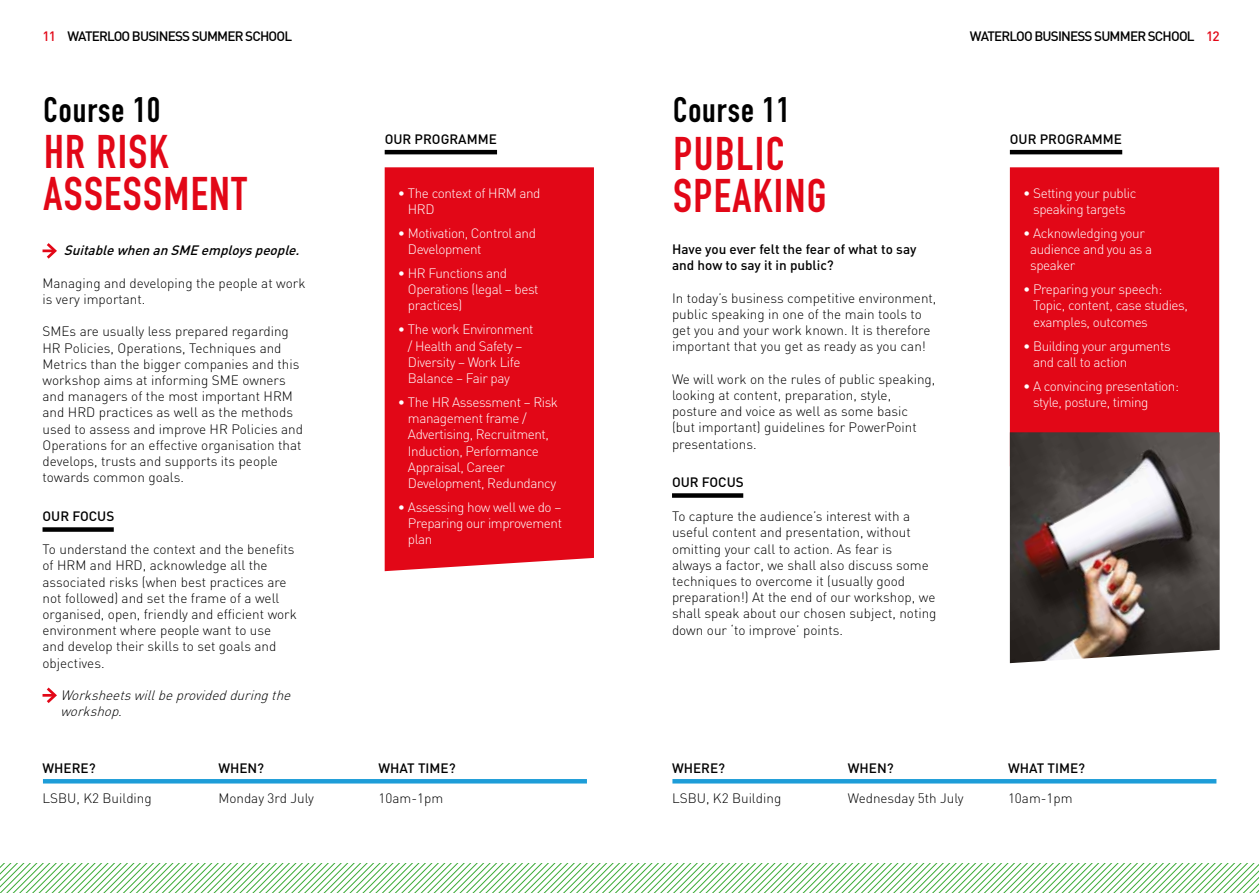
<style>
.page{position:relative;width:1259px;height:893px;background:#fff}
.page>*{position:absolute;margin:0;border:0;box-sizing:border-box;transform-origin:0 0}
.t1{font:46.5px/42px "DIN Engschrift";letter-spacing:.03em;color:#e20717}
.t2{font:34.95px "DIN Engschrift";letter-spacing:.03em;color:#000}
.t3{font:300 13.5px/16.2px "DIN";color:#000}
.t4{font:300 13.5px/16.2px "DIN";letter-spacing:-.03em;color:#fff}
.t5{font:500 13.5px/16.2px "DIN";color:#000}
.t6{font:500 13.5px "DIN";letter-spacing:-.06em;color:#000}
.t7{font:italic 300 13.5px/16.2px "DIN";color:#000}
.t8{font:italic 500 13.5px "DIN";color:#000}
.s1{color:#e20717}
</style>
<div class="page">
<div style="left:1010px;top:167px;width:209px;height:265px;background:#e20717"></div>
<hr style="left:1010px;top:150px;width:112px;height:4px;background:#000">
<svg style="left:43px;top:243px;width:14px;height:16px"></svg>
<svg style="left:43px;top:687px;width:14px;height:16px"></svg>
<div style="left:43px;top:527px;width:71px;height:5px;background:#000"></div>
<div style="left:672px;top:493px;width:71px;height:5px;background:#000"></div>
<div style="left:385px;top:167px;width:209px;height:404px;background:#e20717"></div>
<hr style="left:385px;top:150px;width:112px;height:4px;background:#000">
<hr style="left:43px;top:779px;width:544px;height:4px;background:#1d9dd8">
<hr style="left:672px;top:779px;width:544px;height:4px;background:#1d9dd8">
<svg style="left:0;top:863px;width:1259px;height:30px"></svg>
<img style="left:1010px;top:432px;width:209px;height:231px">
<p class="t6" style="left:43px;top:28px;width:251px"><span class="s1">11</span> WATERLOO BUSINESS SUMMER SCHOOL</p>
<p class="t6" style="left:970px;top:28px;width:251px">WATERLOO BUSINESS SUMMER SCHOOL <span class="s1">12</span></p>
<h2 class="t2" style="left:44px;top:89px;width:118px">Course 10</h2>
<h2 class="t2" style="left:673px;top:89px;width:118px">Course 11</h2>
<h1 class="t1" style="left:43px;top:131px;width:205px">HR RISK<br>ASSESSMENT</h1>
<p class="t8" style="left:64px;top:242px;width:241px">SuitablewhenanSME employspeople.</p>
<p class="t3" style="left:43px;top:275px;width:264px">Managing and developing the people at work is very important.</p>
<p class="t3" style="left:43px;top:323px;width:262px">SMEs are usually less prepared regarding HR Policies, Operations, Techniques and Metrics than the bigger companies and this workshop aims at informing SME owners and managers of the most important HRM and HRD practices as well as the methods used to assess and improve HR Policies and Operations for an effective organisation that develops, trusts and supports its people towards common goals.</p>
<p class="t5" style="left:43px;top:507px;width:73px">OUR FOCUS</p>
<p class="t3" style="left:43px;top:541px;width:256px">To understand the context and the benefits of HRM and HRD, acknowledge all the associated risks (when best practices are not followed) and set the frame of a well organised, open, friendly and efficient work environment where people want to use<br>and develop their skills to set goals and objectives.</p>
<p class="t7" style="left:60px;top:687px;width:236px">Worksheetswillbeprovidedduringthe workshop.</p>
<p class="t5" style="left:385px;top:130px;width:114px">OUR PROGRAMME</p>
<p class="t4" style="left:408px;top:185px;width:134px;text-indent:-10px">• The context of HRM and<br>HRD</p>
<p class="t4" style="left:408px;top:225px;width:130px;text-indent:-10px">• Motivation, Control and<br>Development</p>
<p class="t4" style="left:408px;top:265px;width:132px;text-indent:-10px">• HR Functions and<br>Operations (legal – best practices)</p>
<p class="t4" style="left:408px;top:321px;width:127px;text-indent:-10px">• The work Environment / Health and Safety –<br>Diversity – Work Life<br>Balance – Fair pay</p>
<p class="t4" style="left:408px;top:394px;width:152px;text-indent:-10px">• The HR Assessment – Risk management frame /<br>Advertising, Recruitment,<br>Induction, Performance<br>Appraisal, Career<br>Development, Redundancy</p>
<p class="t4" style="left:408px;top:499px;width:156px;text-align:justify;text-indent:-10px">• Assessing how well we do – Preparing our improvement plan</p>
<h1 class="t1" style="left:673px;top:133px;width:155px">PUBLIC<br>SPEAKING</h1>
<p class="t5" style="left:672px;top:241px;width:246px">Have you ever felt the fear of what to say and how to say it in public?</p>
<p class="t3" style="left:672px;top:290px;width:266px">In today’s business competitive environment, public speaking in one of the main tools to get you and your work known. It is therefore important that you get as ready as you can!</p>
<p class="t3" style="left:672px;top:371px;width:265px">We will work on the rules of public speaking, looking at content, preparation, style, posture and voice as well as some basic<br>(but important) guidelines for PowerPoint presentations.</p>
<p class="t5" style="left:672px;top:473px;width:73px">OUR FOCUS</p>
<p class="t3" style="left:672px;top:508px;width:266px">To capture the audience’s interest with a useful content and presentation, without omitting your call to action. As fear is<br>always a factor, we shall also discuss some techniques to overcome it (usually good preparation!) At the end of our workshop, we shall speak about our chosen subject, noting down our ‘to improve’ points.</p>
<p class="t5" style="left:1010px;top:130px;width:114px">OUR PROGRAMME</p>
<p class="t4" style="left:1023px;top:185px;width:115px;text-align:center">• Setting your public speaking targets</p>
<p class="t4" style="left:1030px;top:225px;width:124px;text-indent:-7px">• Acknowledging your audience and you as a speaker</p>
<p class="t4" style="left:1033px;top:281px;width:156px;text-indent:-10px">• Preparing your speech:<br>Topic, content, case studies, examples, outcomes</p>
<p class="t4" style="left:1033px;top:338px;width:139px;text-indent:-10px">• Building your arguments and call to action</p>
<p class="t4" style="left:1033px;top:378px;width:147px;text-indent:-10px">• A convincing presentation: style, posture, timing</p>
<p class="t5" style="left:43px;top:759px;width:55px">WHERE?</p>
<p class="t5" style="left:218px;top:759px;width:47px">WHEN?</p>
<p class="t5" style="left:378px;top:759px;width:79px">WHAT TIME?</p>
<p class="t5" style="left:672px;top:759px;width:55px">WHERE?</p>
<p class="t5" style="left:848px;top:759px;width:47px">WHEN?</p>
<p class="t5" style="left:1008px;top:759px;width:79px">WHAT TIME?</p>
<p class="t3" style="left:43px;top:789px;width:111px">LSBU, K2 Building</p>
<p class="t3" style="left:218px;top:789px;width:97px">Monday 3rd July</p>
<p class="t3" style="left:378px;top:789px;width:66px">10am-1pm</p>
<p class="t3" style="left:672px;top:789px;width:111px">LSBU, K2 Building</p>
<p class="t3" style="left:848px;top:789px;width:117px">Wednesday 5th July</p>
<p class="t3" style="left:1008px;top:789px;width:66px">10am-1pm</p>
</div>
